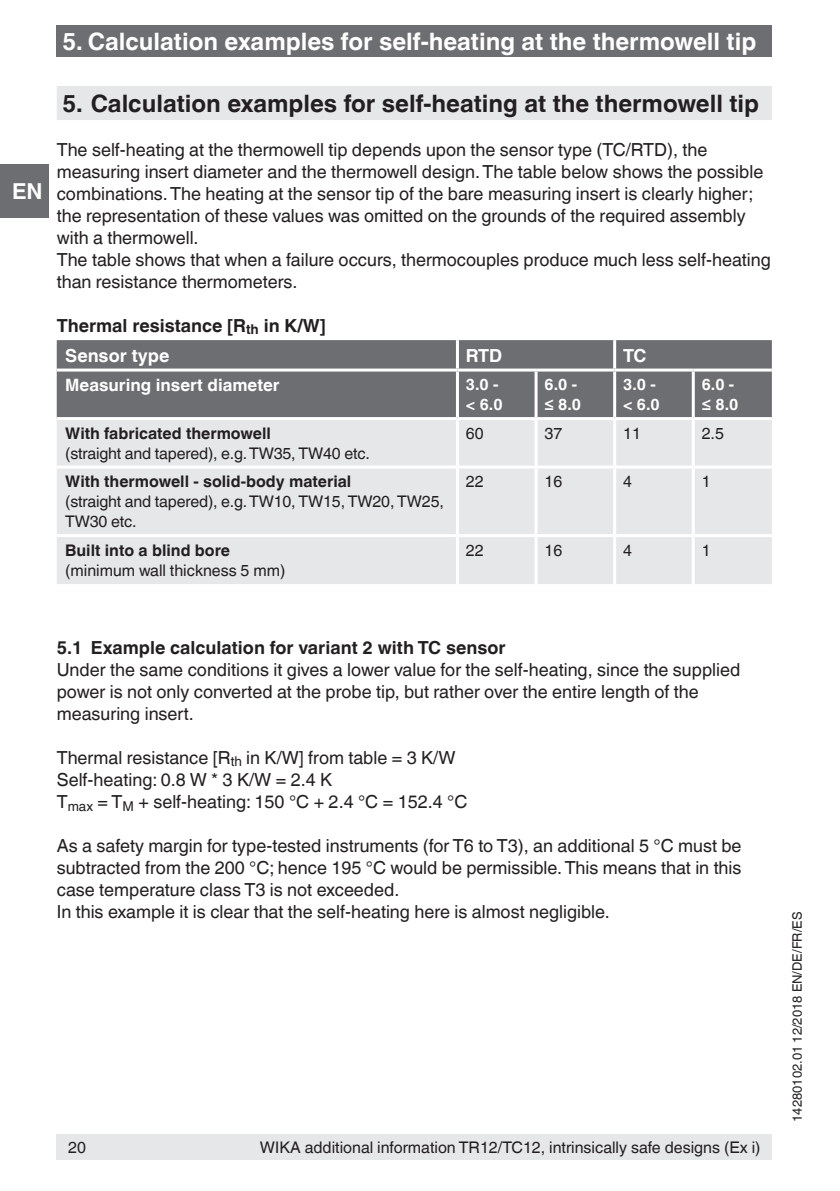
<style>
.page{position:relative;width:840px;height:1191px;background:#fff}
.page>*{position:absolute;margin:0;border:0;box-sizing:border-box;transform-origin:0 0}
.t1{font:700 24px "Helvetica World";color:#231f20}
.t2{font:700 24px "Helvetica World";color:#fff}
.t3{font:700 22px "Helvetica World";color:#fff}
.t4{font:18px/22px "Helvetica World";color:#231f20}
.t5{font:700 18px/30px "Helvetica World";color:#231f20}
.t6{font:700 18px "Helvetica World";color:#fff}
.t7{font:700 17px "Helvetica World";color:#fff}
.t8{font:16px/20px "Helvetica World";color:#231f20}
.t9{font:700 16px "Helvetica World";color:#231f20}
.t10{font:700 16px/20px "Helvetica World";color:#fff}
.t11{font:13px "Helvetica World";color:#231f20}
.s1{color:#fff}
</style>
<div class="page">
<div style="left:0;top:164px;width:48px;height:54px;background:#6d6e71"></div>
<div style="left:57px;top:26px;width:714px;height:31px;background:#6d6e71"></div>
<div style="left:57px;top:1134px;width:714px;height:25px;background:#e6e7e9"></div>
<div style="left:57px;top:86px;width:714px;height:34px;background:#e6e7e9"></div>
<div style="left:57px;top:340px;width:714px;height:77px;background:#6d6e71"></div>
<div style="left:57px;top:420px;width:714px;height:164px;background:#e6e7e9"></div>
<hr style="left:455px;top:340px;width:3px;height:28px;background:#fff">
<hr style="left:612px;top:340px;width:3px;height:28px;background:#fff">
<hr style="left:57px;top:368px;width:400px;height:3px;background:#fff">
<hr style="left:457px;top:368px;width:78px;height:3px;background:#fff">
<hr style="left:455px;top:371px;width:3px;height:46px;background:#fff">
<hr style="left:535px;top:368px;width:79px;height:3px;background:#fff">
<hr style="left:534px;top:371px;width:3px;height:46px;background:#fff">
<hr style="left:614px;top:368px;width:79px;height:3px;background:#fff">
<hr style="left:612px;top:371px;width:3px;height:46px;background:#fff">
<hr style="left:693px;top:368px;width:78px;height:3px;background:#fff">
<hr style="left:691px;top:371px;width:3px;height:46px;background:#fff">
<hr style="left:455px;top:420px;width:3px;height:45px;background:#fff">
<hr style="left:534px;top:420px;width:3px;height:45px;background:#fff">
<hr style="left:612px;top:420px;width:3px;height:45px;background:#fff">
<hr style="left:691px;top:420px;width:3px;height:45px;background:#fff">
<hr style="left:57px;top:465px;width:400px;height:3px;background:#fff">
<hr style="left:457px;top:465px;width:78px;height:3px;background:#fff">
<hr style="left:455px;top:468px;width:3px;height:66px;background:#fff">
<hr style="left:535px;top:465px;width:79px;height:3px;background:#fff">
<hr style="left:534px;top:468px;width:3px;height:66px;background:#fff">
<hr style="left:614px;top:465px;width:79px;height:3px;background:#fff">
<hr style="left:612px;top:468px;width:3px;height:66px;background:#fff">
<hr style="left:693px;top:465px;width:78px;height:3px;background:#fff">
<hr style="left:691px;top:468px;width:3px;height:66px;background:#fff">
<hr style="left:57px;top:534px;width:400px;height:3px;background:#fff">
<hr style="left:457px;top:534px;width:78px;height:3px;background:#fff">
<hr style="left:455px;top:537px;width:3px;height:47px;background:#fff">
<hr style="left:535px;top:534px;width:79px;height:3px;background:#fff">
<hr style="left:534px;top:537px;width:3px;height:47px;background:#fff">
<hr style="left:614px;top:534px;width:79px;height:3px;background:#fff">
<hr style="left:612px;top:537px;width:3px;height:47px;background:#fff">
<hr style="left:693px;top:534px;width:78px;height:3px;background:#fff">
<hr style="left:691px;top:537px;width:3px;height:47px;background:#fff">
<p class="t3" style="left:12px;top:179px;width:32px">EN</p>
<h1 class="t2" style="left:62px;top:32px;width:695px">5. Calculation examples for self-heating at the thermowell tip</h1>
<h1 class="t1" style="left:62px;top:93px;width:697px">5. Calculation examples for self-heating at the thermowell tip</h1>
<p class="t4" style="left:57px;top:140px;width:715px">The self-heating at the thermowell tip depends upon the sensor type (TC/RTD), the measuring insert diameter and the thermowell design. The table below shows the possible combinations. The heating at the sensor tip of the bare measuring insert is clearly higher; the representation of these values was omitted on the grounds of the required assembly with a thermowell.<br>The table shows that when a failure occurs, thermocouples produce much less self-heating than resistance thermometers.</p>
<p class="t5" style="left:65px;top:312px;width:262px;text-indent:-9px">Thermal resistance [R<sub>th</sub> in K/W]<br><span class="s1">Sensor type</span></p>
<p class="t6" style="left:465px;top:348px;width:38px">RTD</p>
<p class="t6" style="left:622px;top:348px;width:25px">TC</p>
<p class="t7" style="left:65px;top:378px;width:216px">Measuring insert diameter</p>
<p class="t10" style="left:465px;top:376px;width:38px">3.0 - &lt; 6.0</p>
<p class="t10" style="left:544px;top:376px;width:38px">6.0 - ≤ 8.0</p>
<p class="t10" style="left:622px;top:376px;width:38px">3.0 - &lt; 6.0</p>
<p class="t10" style="left:701px;top:376px;width:38px">6.0 - ≤ 8.0</p>
<p class="t9" style="left:65px;top:426px;width:207px">With fabricated thermowell</p>
<p class="t8" style="left:65px;top:444px;width:306px">(straight and tapered), e.g. TW35, TW40 etc.</p>
<p class="t8" style="left:465px;top:424px;width:19px">60</p>
<p class="t8" style="left:544px;top:424px;width:19px">37</p>
<p class="t8" style="left:622px;top:424px;width:19px">11</p>
<p class="t8" style="left:701px;top:424px;width:24px">2.5</p>
<p class="t9" style="left:65px;top:475px;width:287px">With thermowell - solid-body material</p>
<p class="t8" style="left:65px;top:493px;width:380px">(straight and tapered), e.g. TW10, TW15, TW20, TW25,<br>TW30 etc.</p>
<p class="t9" style="left:65px;top:543px;width:166px">Built into a blind bore</p>
<p class="t8" style="left:65px;top:561px;width:221px">(minimum wall thickness 5 mm)</p>
<p class="t8" style="left:465px;top:473px;width:19px">22</p>
<p class="t8" style="left:544px;top:473px;width:19px">16</p>
<p class="t8" style="left:622px;top:473px;width:10px">4</p>
<p class="t8" style="left:701px;top:473px;width:10px">1</p>
<p class="t8" style="left:465px;top:541px;width:19px">22</p>
<p class="t8" style="left:544px;top:541px;width:19px">16</p>
<p class="t8" style="left:622px;top:541px;width:10px">4</p>
<p class="t8" style="left:701px;top:541px;width:10px">1</p>
<p class="t5" style="left:57px;top:634px;width:450px">5.1 Example calculation for variant 2 with TC sensor</p>
<p class="t4" style="left:57px;top:660px;width:684px">Under the same conditions it gives a lower value for the self-heating, since the supplied power is not only converted at the probe tip, but rather over the entire length of the measuring insert.</p>
<p class="t4" style="left:57px;top:748px;width:412px">Thermal resistance [R<sub>th</sub> in K/W] from table = 3 K/W<br>Self-heating: 0.8 W * 3 K/W = 2.4 K<br>T<sub>max</sub> = T<sub>M</sub> + self-heating: 150 °C + 2.4 °C = 152.4 °C</p>
<p class="t4" style="left:57px;top:836px;width:686px">As a safety margin for type-tested instruments (for T6 to T3), an additional 5 °C must be subtracted from the 200 °C; hence 195 °C would be permissible. This means that in this case temperature class T3 is not exceeded.<br>In this example it is clear that the self-heating here is almost negligible.</p>
<p class="t8" style="left:68px;top:1138px;width:19px">20</p>
<p class="t8" style="left:260px;top:1138px;width:501px">WIKA additional information TR12/TC12, intrinsically safe designs (Ex i)</p>
<p class="t11" style="left:791px;top:1121px;width:211px;rotate:-90deg">14280102.01 12/2018 EN/DE/FR/ES</p>
</div>
